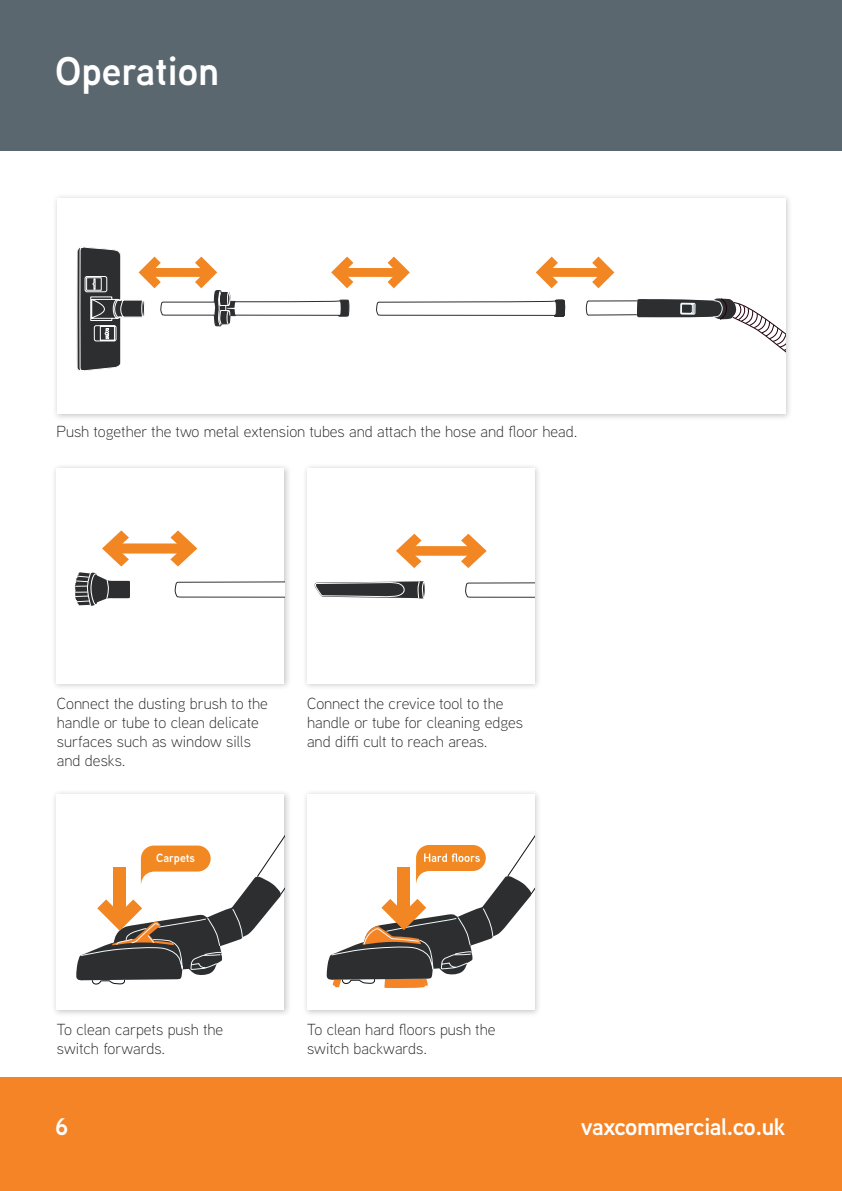
<style>
.page{position:relative;width:842px;height:1191px;background:#fff}
.page>*{position:absolute;margin:0;border:0;box-sizing:border-box;transform-origin:0 0}
.t1{font:600 40px "Vax Aaux Next";color:#fff}
.t2{font:600 24px "Vax Aaux Next";letter-spacing:-.02em;color:#fff}
.t3{font:300 16px/19.2px "Vax Aaux Next";color:#231f20}
.t4{font:600 11.8px "Vax Aaux Next";color:#fff}
</style>
<div class="page">
<div style="left:0;top:1077px;width:842px;height:114px;background:#f58427"></div>
<div style="left:0;top:0;width:842px;height:150px;background:#5a676e"></div>
<div style="left:52px;top:193px;width:741px;height:228px;background:#231f20;opacity:.25"></div>
<div style="left:57px;top:198px;width:728px;height:216px;background:#fff"></div>
<div style="left:343px;top:268px;width:55px;height:9px;background:#f18622"></div>
<svg style="left:388px;top:256px;width:22px;height:32px"></svg>
<div style="left:548px;top:268px;width:55px;height:9px;background:#f18622"></div>
<svg style="left:536px;top:256px;width:22px;height:32px"></svg>
<svg style="left:376px;top:299px;width:189px;height:18px"></svg>
<svg style="left:585px;top:256px;width:200px;height:96px"></svg>
<svg style="left:77px;top:247px;width:276px;height:124px"></svg>
<div style="left:51px;top:463px;width:241px;height:227px;background:#231f20;opacity:.25"></div>
<div style="left:57px;top:468px;width:227px;height:215px;background:#fff"></div>
<div style="left:116px;top:543px;width:68px;height:10px;background:#f18622"></div>
<svg style="left:102px;top:530px;width:27px;height:36px"></svg>
<svg style="left:170px;top:530px;width:27px;height:36px"></svg>
<svg style="left:174px;top:581px;width:110px;height:17px"></svg>
<svg style="left:75px;top:572px;width:55px;height:34px"></svg>
<div style="left:302px;top:463px;width:240px;height:227px;background:#231f20;opacity:.25"></div>
<div style="left:307px;top:468px;width:228px;height:215px;background:#fff"></div>
<div style="left:410px;top:546px;width:64px;height:10px;background:#f18622"></div>
<svg style="left:396px;top:534px;width:25px;height:34px"></svg>
<svg style="left:461px;top:534px;width:26px;height:34px"></svg>
<svg style="left:465px;top:582px;width:70px;height:16px"></svg>
<svg style="left:315px;top:581px;width:110px;height:18px;background:#656668"></svg>
<div style="left:302px;top:789px;width:240px;height:227px;background:#231f20;opacity:.25"></div>
<div style="left:307px;top:794px;width:228px;height:215px;background:#fff"></div>
<svg style="left:327px;top:835px;width:208px;height:153px"></svg>
<div style="left:51px;top:789px;width:241px;height:227px;background:#231f20;opacity:.25"></div>
<div style="left:57px;top:794px;width:227px;height:215px;background:#fff"></div>
<svg style="left:76px;top:836px;width:208px;height:148px"></svg>
<h1 class="t1" style="left:55px;top:43px;width:166px">Operation</h1>
<p class="t3" style="left:57px;top:421px;width:522px">Push together the two metal extension tubes and attach the hose and floor head.</p>
<p class="t3" style="left:57px;top:693px;width:213px">Connect the dusting brush to the handle or tube to clean delicate surfaces such as window sills and desks.</p>
<p class="t4" style="left:156px;top:850px;width:40px">Carpets</p>
<p class="t3" style="left:307px;top:693px;width:217px">Connect the crevice tool to the handle or tube for cleaning edges and diffi cult to reach areas.</p>
<p class="t3" style="left:57px;top:1019px;width:168px">To clean carpets push the switch forwards.</p>
<p class="t3" style="left:307px;top:1019px;width:190px">To clean hard floors push the switch backwards.</p>
<h2 class="t2" style="left:55px;top:1110px;width:15px">6</h2>
<h2 class="t2" style="left:581px;top:1110px;width:206px">vaxcommercial.co.uk</h2>
</div>
